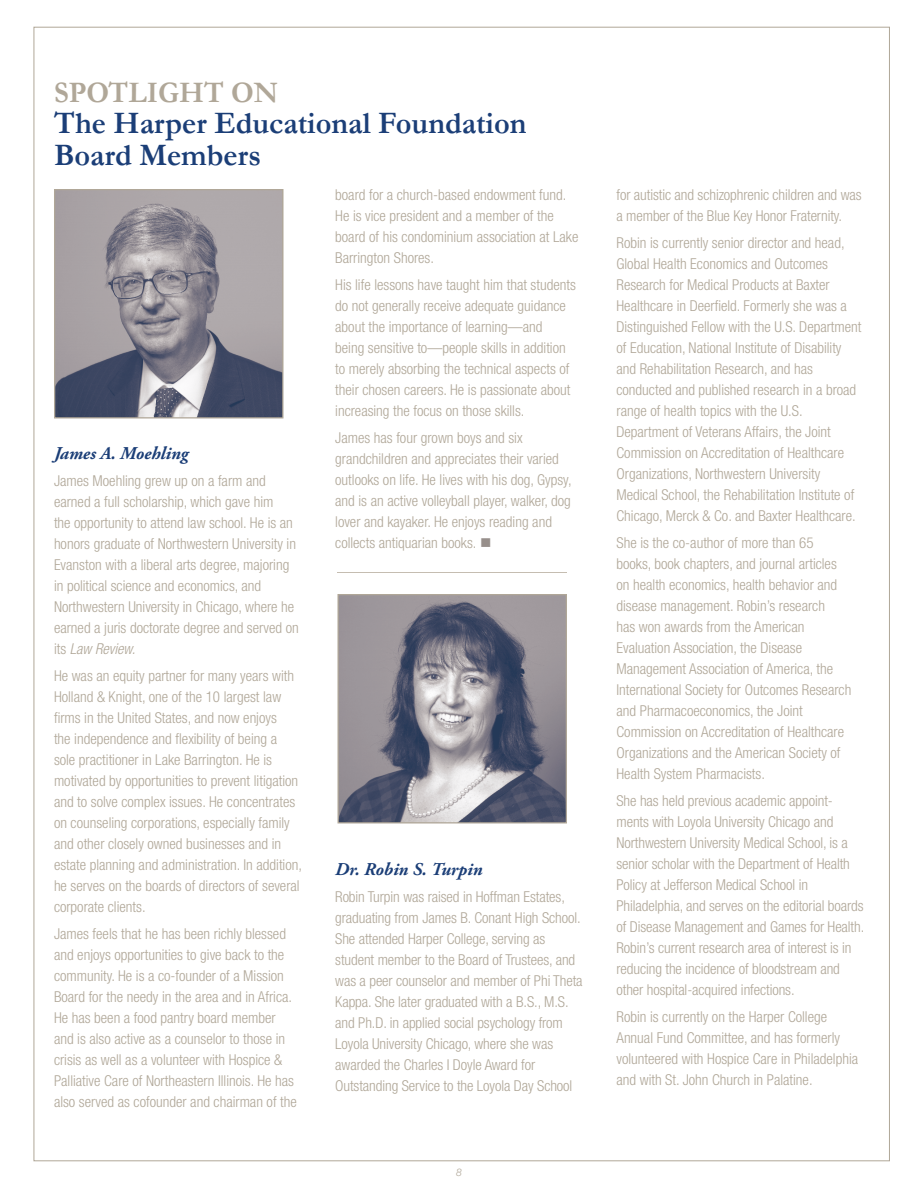
<style>
.page{position:relative;width:918px;height:1188px;background:#fff}
.page>*{position:absolute;margin:0;border:0;box-sizing:border-box;transform-origin:0 0}
.t1{font:700 31.5px/31.5px "Garamond";color:#1b3e77;scale:.96 1}
.t2{font:700 30px "Garamond";color:#b0a798;scale:.96 1}
.t3{font:italic 700 18px "Adobe Garamond Pro";color:#1b3e77}
.t4{font:300 condensed 15px/21px "Helvetica Neue LT Std";color:#b0a798}
.t5{font:italic 300 10.5px "Helvetica Neue LT Std";color:#b0a798}
.s1{font-style:italic}
</style>
<div class="page">
<hr style="left:338px;top:572px;width:229px;height:1px;background:#c5bdb1">
<img style="left:56px;top:191px;width:225px;height:226px">
<div style="left:54px;top:189px;width:229px;height:230px;border:1px solid #b0a798"></div>
<img style="left:339px;top:596px;width:226px;height:226px">
<div style="left:337px;top:594px;width:230px;height:230px;border:1px solid #b0a798"></div>
<h2 class="t2" style="left:54px;top:76px;width:235px">SPOTLIGHT ON</h2>
<h1 class="t1" style="left:54px;top:108px;width:494px">The Harper Educational Foundation<br>Board Members</h1>
<p class="t3" style="left:54px;top:442px;width:136px">James A. Moehling</p>
<p class="t4" style="left:54px;top:472px;width:246px">James Moehling grew up on a farm and earned a full scholarship, which gave him<br>the opportunity to attend law school. He is an honors graduate of Northwestern University in Evanston with a liberal arts degree, majoring in political science and economics, and Northwestern University in Chicago, where he earned a juris doctorate degree and served on its <span class="s1">Law Review.</span></p>
<p class="t4" style="left:54px;top:667px;width:250px">He was an equity partner for many years with Holland &amp; Knight, one of the 10 largest law firms in the United States, and now enjoys<br>the independence and flexibility of being a sole practitioner in Lake Barrington. He is motivated by opportunities to prevent litigation and to solve complex issues. He concentrates on counseling corporations, especially family and other closely owned businesses and in estate planning and administration. In addition, he serves on the boards of directors of several corporate clients.</p>
<p class="t4" style="left:54px;top:925px;width:244px">James feels that he has been richly blessed and enjoys opportunities to give back to the community. He is a co-founder of a Mission Board for the needy in the area and in Africa.<br>He has been a food pantry board member and is also active as a counselor to those in crisis as well as a volunteer with Hospice &amp; Palliative Care of Northeastern Illinois. He has also served as cofounder and chairman of the</p>
<p class="t4" style="left:335px;top:185px;width:245px">board for a church-based endowment fund.<br>He is vice president and a member of the board of his condominium association at Lake Barrington Shores.</p>
<p class="t4" style="left:335px;top:275px;width:242px">His life lessons have taught him that students do not generally receive adequate guidance about the importance of learning—and<br>being sensitive to—people skills in addition to merely absorbing the technical aspects of their chosen careers. He is passionate about increasing the focus on those skills.</p>
<p class="t4" style="left:335px;top:428px;width:238px">James has four grown boys and six grandchildren and appreciates their varied outlooks on life. He lives with his dog, Gypsy, and is an active volleyball player, walker, dog lover and kayaker. He enjoys reading and collects antiquarian books.</p>
<p class="t3" style="left:335px;top:858px;width:149px">Dr. Robin S. Turpin</p>
<p class="t4" style="left:335px;top:888px;width:249px">Robin Turpin was raised in Hoffman Estates, graduating from James B. Conant High School.<br>She attended Harper College, serving as student member to the Board of Trustees, and was a peer counselor and member of Phi Theta Kappa. She later graduated with a B.S., M.S. and Ph.D. in applied social psychology from Loyola University Chicago, where she was awarded the Charles I Doyle Award for Outstanding Service to the Loyola Day School</p>
<p class="t5" style="left:456px;top:1166px;width:7px">8</p>
<p class="t4" style="left:616px;top:185px;width:247px">for autistic and schizophrenic children and was a member of the Blue Key Honor Fraternity.</p>
<p class="t4" style="left:616px;top:233px;width:247px">Robin is currently senior director and head, Global Health Economics and Outcomes Research for Medical Products at Baxter Healthcare in Deerfield. Formerly she was a Distinguished Fellow with the U.S. Department of Education, National Institute of Disability and Rehabilitation Research, and has conducted and published research in a broad range of health topics with the U.S.<br>Department of Veterans Affairs, the Joint Commission on Accreditation of Healthcare Organizations, Northwestern University Medical School, the Rehabilitation Institute of Chicago, Merck &amp; Co. and Baxter Healthcare.</p>
<p class="t4" style="left:616px;top:533px;width:236px">She is the co-author of more than 65 books, book chapters, and journal articles on health economics, health behavior and disease management. Robin’s research<br>has won awards from the American Evaluation Association, the Disease Management Association of America, the International Society for Outcomes Research and Pharmacoeconomics, the Joint Commission on Accreditation of Healthcare Organizations and the American Society of Health System Pharmacists.</p>
<p class="t4" style="left:616px;top:791px;width:249px">She has held previous academic appoint&shy;ments with Loyola University Chicago and Northwestern University Medical School, is a senior scholar with the Department of Health Policy at Jefferson Medical School in Philadelphia, and serves on the editorial boards of Disease Management and Games for Health.<br>Robin’s current research area of interest is in reducing the incidence of bloodstream and other hospital-acquired infections.</p>
<p class="t4" style="left:616px;top:1007px;width:243px">Robin is currently on the Harper College Annual Fund Committee, and has formerly volunteered with Hospice Care in Philadelphia and with St. John Church in Palatine.</p>
</div>
